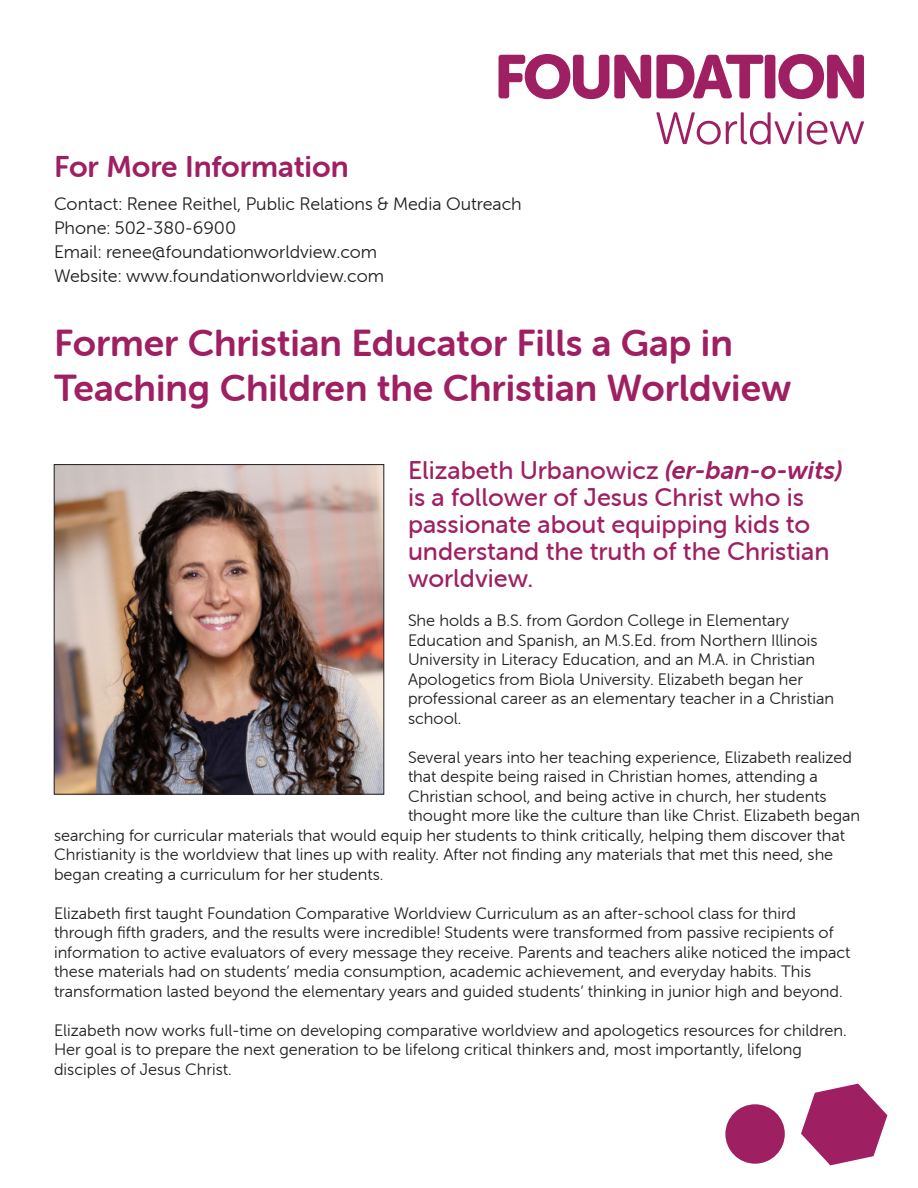
<style>
.page{position:relative;width:918px;height:1188px;background:#fff}
.page>*{position:absolute;margin:0;border:0;box-sizing:border-box;transform-origin:0 0}
.t1{font:37.5px/45px "Museo Sans Rounded 700";color:#9f2062}
.t2{font:30px "Museo Sans Rounded 700";color:#9f2062}
.t3{font:25.5px/27px "Museo Sans Rounded 500";color:#9f2062}
.t4{font:18px "Museo Sans Rounded 300";color:#231f20}
.t5{font:16.5px/19.5px "Museo Sans Rounded 300";color:#231f20}
.s1{font-family:"Museo Sans Rounded 700";font-style:italic}
</style>
<div class="page">
<svg style="left:498px;top:54px;width:366px;height:45px"></svg>
<svg style="left:656px;top:112px;width:208px;height:33px"></svg>
<img style="left:56px;top:466px;width:326px;height:326px">
<div style="left:54px;top:464px;width:330px;height:330px;border:1px solid #231f20"></div>
<svg style="left:801px;top:1084px;width:86px;height:81px"></svg>
<div style="left:725px;top:1104px;width:60px;height:60px;background:#9f2062;border-radius:50%"></div>
<p class="t2" style="left:54px;top:150px;width:296px">For More Information</p>
<p class="t4" style="left:54px;top:194px;width:469px">Contact: Renee Reithel, Public Relations &amp; Media Outreach</p>
<p class="t4" style="left:54px;top:218px;width:184px">Phone: 502-380-6900</p>
<p class="t4" style="left:54px;top:242px;width:325px">Email: renee@foundationworldview.com</p>
<p class="t4" style="left:54px;top:266px;width:332px">Website: www.foundationworldview.com</p>
<p class="t1" style="left:54px;top:321px;width:739px">Former Christian Educator Fills a Gap in<br>Teaching Children the Christian Worldview</p>
<p class="t3" style="left:408px;top:457px;width:436px">Elizabeth Urbanowicz <span class="s1">(er-ban-o-wits) </span>is a follower of Jesus Christ who is passionate about equipping kids to understand the truth of the Christian worldview.</p>
<p class="t5" style="left:408px;top:611px;width:428px">She holds a B.S. from Gordon College in Elementary Education and Spanish, an M.S.Ed. from Northern Illinois University in Literacy Education, and an M.A. in Christian Apologetics from Biola University. Elizabeth began her professional career as an elementary teacher in a Christian school.</p>
<p class="t5" style="left:408px;top:748px;width:446px">Several years into her teaching experience, Elizabeth realized</p>
<p class="t5" style="left:408px;top:767px;width:412px">that despite being raised in Christian homes, attending a</p>
<p class="t5" style="left:408px;top:787px;width:420px">Christian school, and being active in church, her students</p>
<p class="t5" style="left:408px;top:806px;width:454px">thought more like the culture than like Christ. Elizabeth began</p>
<p class="t5" style="left:54px;top:826px;width:793px">searching for curricular materials that would equip her students to think critically, helping them discover that</p>
<p class="t5" style="left:54px;top:845px;width:781px">Christianity is the worldview that lines up with reality. After not finding any materials that met this need, she</p>
<p class="t5" style="left:54px;top:865px;width:331px">began creating a curriculum for her students.</p>
<p class="t5" style="left:54px;top:904px;width:798px">Elizabeth first taught Foundation Comparative Worldview Curriculum as an after-school class for third through fifth graders, and the results were incredible! Students were transformed from passive recipients of information to active evaluators of every message they receive. Parents and teachers alike noticed the impact these materials had on students’ media consumption, academic achievement, and everyday habits. This transformation lasted beyond the elementary years and guided students’ thinking in junior high and beyond.</p>
<p class="t5" style="left:54px;top:1021px;width:794px">Elizabeth now works full-time on developing comparative worldview and apologetics resources for children.<br>Her goal is to prepare the next generation to be lifelong critical thinkers and, most importantly, lifelong disciples of Jesus Christ.</p>
</div>
